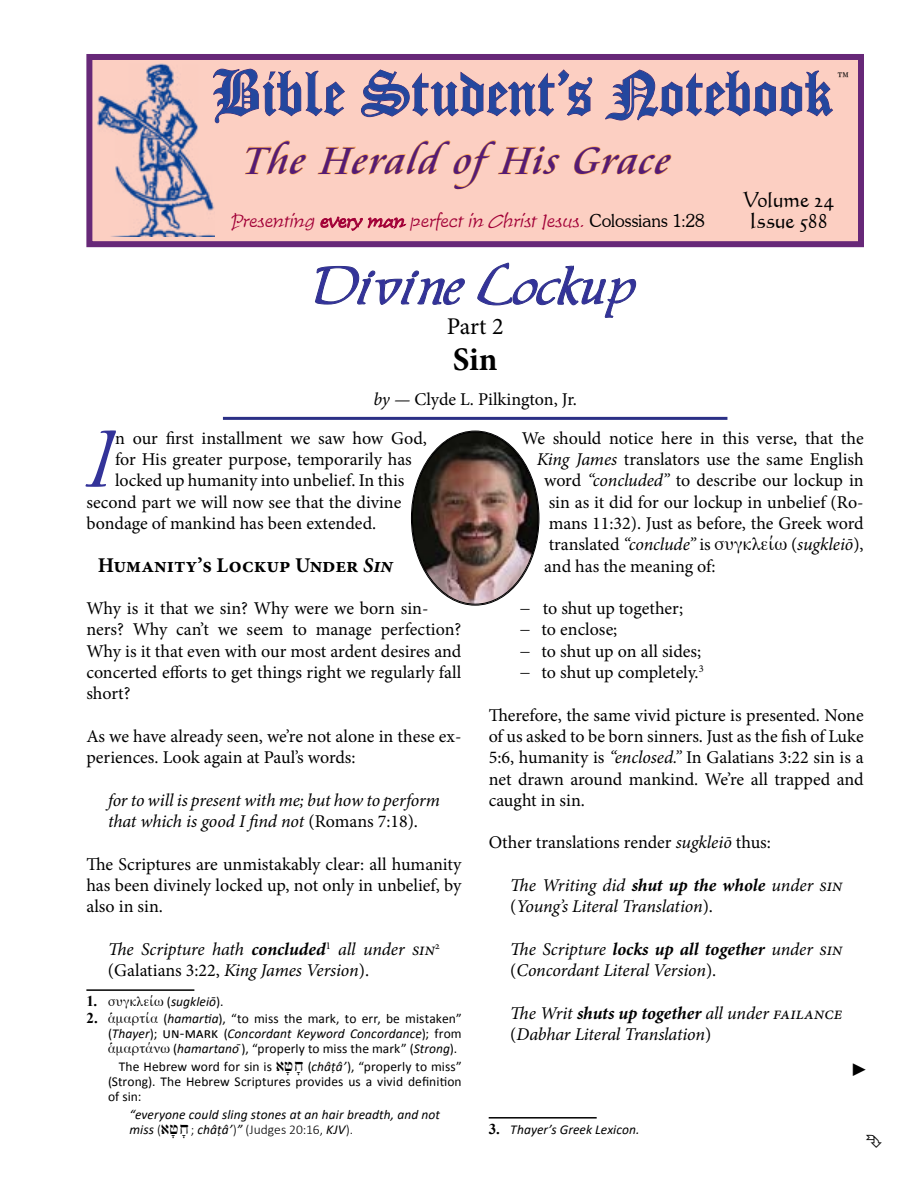
<style>
.page{position:relative;width:918px;height:1188px;background:#fff}
.page>*{position:absolute;margin:0;border:0;box-sizing:border-box;transform-origin:0 0}
.t1{font:73.8px "Allure SSK";color:#339}
.t2{font:69px "Cloister Black BT";color:#24479e}
.t3{font:54px "Allure SSK";color:#339}
.t4{font:italic 42px "Cataneo BT";color:#541b74}
.t5{font:700 33px "Minion Pro";color:#000}
.t6{font:24px "Minion Pro";color:#000}
.t7{font:700 21px "Minion Pro";color:#000}
.t8{font:21px "Calligraphic 421 BT Roman B";letter-spacing:-.005em;color:#000}
.t9{font:18px/21.3px "Minion Pro";letter-spacing:-.005em;color:#000}
.t10{font:italic 18px/21.3px "Minion Pro";letter-spacing:-.01em;color:#000}
.t11{font:italic 18px "Time Scr D Ligh";color:#a20037}
.t12{font:300 18px "Souvenir IT Cby BT";color:#000}
.t13{font:18px "Times New Roman";color:#000}
.t14{font:13.5px/15px "Calibri";letter-spacing:.005em;color:#000;text-align:justify}
.t15{font:italic 13.5px/15px "Calibri";letter-spacing:.005em;color:#000}
.t16{font:300 13.5px "Calibri";color:#000}
.t17{font:13.5px "Galatia SIL";letter-spacing:.015em;color:#000}
.s1{font-family:"Souvenir IT Cby BT";font-weight:300;font-style:normal;color:#000}
.s2{font-style:italic}
.s3{font-style:normal}
.s4{font-weight:700}
.s5{font-family:"Times New Roman";font-weight:700;font-size:15px}
.s6{font-family:"Calibri"}
.s7{font-family:"Calibri";font-style:italic}
.s8{font-family:"Galatia SIL"}
.s9{font-size:15px}
.s10{font-family:"Ezra SIL"}
.s11{font-weight:300;font-style:normal}
.s12{font-family:"Ezra SIL";font-style:normal}
.s13{font-family:"Ezra SIL";font-weight:400}
.s14{font-weight:400;font-style:italic}
.s15{font-family:"Galatia SIL";font-style:normal}
.s16{font-family:"Times New Roman";font-weight:700;font-style:normal;font-size:15px}
</style>
<div class="page">
<hr style="left:489px;top:1117px;width:108px;height:2px;background:#000">
<div style="left:86px;top:54px;width:778px;height:193px;background:#fccfc2;border:6px solid #672878"></div>
<svg style="left:215px;top:68px;width:130px;height:56px"></svg>
<svg style="left:361px;top:69px;width:232px;height:48px"></svg>
<svg style="left:605px;top:69px;width:228px;height:52px"></svg>
<svg style="left:244px;top:140px;width:62px;height:35px"></svg>
<svg style="left:317px;top:140px;width:243px;height:50px"></svg>
<svg style="left:573px;top:146px;width:98px;height:29px"></svg>
<hr style="left:223px;top:417px;width:504px;height:3px;background:#2b3086">
<svg style="left:320px;top:216px;width:87px;height:15px"></svg>
<img style="left:97px;top:64px;width:118px;height:172px">
<img style="left:412px;top:431px;width:127px;height:173px">
<hr style="left:86px;top:989px;width:108px;height:2px;background:#000">
<svg style="left:315px;top:266px;width:150px;height:39px"></svg>
<svg style="left:477px;top:262px;width:159px;height:56px"></svg>
<h2 class="t2" style="left:212px;top:51px;width:621px">Bible Student’s Notebook</h2>
<p class="t12" style="left:836px;top:67px;width:16px">™</p>
<h3 class="t4" style="left:242px;top:134px;width:438px">The Herald ofHis Grace</h3>
<p class="t8" style="left:743px;top:186px;width:93px">Volume 24</p>
<p class="t11" style="left:231px;top:211px;width:476px">Presenting every man perfect in Christ Jesus. <span class="s1">C o l o s s i a n s 1: 2 8</span></p>
<p class="t8" style="left:749px;top:207px;width:80px">Issue 588</p>
<h3 class="t3" style="left:315px;top:262px;width:322px">Divine Lockup</h3>
<h3 class="t6" style="left:447px;top:310px;width:58px">Part 2</h3>
<h3 class="t5" style="left:453px;top:336px;width:46px">Sin</h3>
<p class="t9" style="left:373px;top:388px;width:205px"><span class="s2">by —</span> Clyde L. Pilkington, Jr.</p>
<h1 class="t1" style="left:86px;top:429px;width:30px">I</h1>
<p class="t9" style="left:115px;top:427px;width:313px">n our first installment we saw how God,</p>
<p class="t9" style="left:115px;top:449px;width:298px">for His greater purpose, temporarily has</p>
<p class="t9" style="left:115px;top:470px;width:291px">locked up humanity into unbelief. In this</p>
<p class="t9" style="left:86px;top:491px;width:316px">second part we will now see that the divine</p>
<p class="t9" style="left:86px;top:513px;width:291px">bondage of mankind has been extended.</p>
<p class="t7" style="left:98px;top:550px;width:296px">Humanity’s Lockup Under <span class="s2">Sin</span></p>
<p class="t9" style="left:86px;top:598px;width:377px">Why is it that we sin? Why were we born sin&shy;ners? Why can’t we seem to manage perfection?<br>Why is it that even with our most ardent desires and concerted efforts to get things right we regularly fall short?</p>
<p class="t9" style="left:86px;top:726px;width:377px">As we have already seen, we’re not alone in these ex&shy;periences. Look again at Paul’s words:</p>
<p class="t10" style="left:108px;top:789px;width:334px">for to will is present with me; but how to perform that which is good I find not <span class="s3">(Romans 7:18).</span></p>
<p class="t9" style="left:86px;top:853px;width:376px;text-align:justify">The Scriptures are unmistakably clear: all humanity has been divinely locked up, not only in unbelief, by also in sin.</p>
<p class="t10" style="left:108px;top:939px;width:334px">The Scripture hath <span class="s4">concluded</span><sup>1</sup> all under sin<sup>2 </sup><span class="s3">(Galatians 3:22,</span> King James Version<span class="s3">).</span></p>
<p class="t17" style="left:86px;top:994px;width:139px"><span class="s5">1.</span> συγκλείω <span class="s6">(</span><span class="s7">sugkleiō</span><span class="s6">).</span></p>
<p class="t14" style="left:108px;top:1010px;width:355px;text-indent:-22px"><span class="s5">2.</span> <span class="s8">ἁμαρτία</span> (<span class="s2">hamartia</span>), “to miss the mark, to err, be mistaken” (<span class="s2">Thayer</span>); <span class="s9">un-mark</span> (<span class="s2">Concordant Keyword Concordance</span>); from <span class="s8">ἁμαρτάνω</span> (<span class="s2">hamartano</span> ̄), “properly to miss the mark” (<span class="s2">Strong</span>).</p>
<p class="t14" style="left:119px;top:1058px;width:176px">The Hebrew word for sin is <span class="s10">ט</span></p>
<p class="t14" style="left:108px;top:1058px;width:355px;text-indent:168px"><span class="s10">א ָ חָ</span> )<span class="s2">châṭâ’</span>), “properly to miss” (Strong). The Hebrew Scriptures provides us a vivid definition of sin:</p>
<p class="t15" style="left:130px;top:1106px;width:312px">“everyone could sling stones at an hair breadth, and not miss <span class="s11">(</span> <span class="s12">ט</span></p>
<p class="t16" style="left:161px;top:1121px;width:193px"><span class="s13">א ָ חָ</span> ; <span class="s14">châṭâ’</span>)<span class="s14">”</span> (Judges 20:16, <span class="s14">KJV</span>).</p>
<p class="t9" style="left:522px;top:427px;width:343px">We should notice here in this verse, that the</p>
<p class="t9" style="left:537px;top:449px;width:328px"><span class="s2">King James</span> translators use the same English</p>
<p class="t9" style="left:544px;top:470px;width:321px">word <span class="s2">“concluded”</span> to describe our lockup in</p>
<p class="t9" style="left:549px;top:491px;width:316px">sin as it did for our lockup in unbelief (Ro-</p>
<p class="t9" style="left:549px;top:513px;width:317px">mans 11:32). Just as before, the Greek word</p>
<p class="t10" style="left:549px;top:534px;width:316px"><span class="s3">translated</span> “conclude” <span class="s3">is</span> <span class="s15">συγκλείω</span> <span class="s3">(</span>sugkleiō<span class="s3">),</span></p>
<p class="t9" style="left:544px;top:555px;width:173px">and has the meaning of:</p>
<p class="t9" style="left:520px;top:598px;width:185px">− to shut up together;<br>− to enclose;<br>− to shut up on all sides; − to shut up completely.<sup>3</sup></p>
<p class="t9" style="left:489px;top:704px;width:377px;text-align:justify">Therefore, the same vivid picture is presented. None of us asked to be born sinners. Just as the fish of Luke 5:6, humanity is <span class="s2">“enclosed.”</span> In Galatians 3:22 sin is a net drawn around mankind. We’re all trapped and caught in sin.</p>
<p class="t9" style="left:489px;top:832px;width:284px">Other translations render <span class="s2">sugkleiō</span> thus:</p>
<p class="t10" style="left:510px;top:875px;width:334px">The Writing did <span class="s4">shut up the whole</span> under sin <span class="s3">(</span>Young’s Literal Translation<span class="s3">).</span></p>
<p class="t10" style="left:510px;top:939px;width:334px">The Scripture <span class="s4">locks up all together</span> under sin <span class="s3">(</span>Concordant Literal Version<span class="s3">).</span></p>
<p class="t10" style="left:510px;top:1002px;width:334px">The Writ <span class="s4">shuts up together</span> all under failance <span class="s3">(</span>Dabhar Literal Translation<span class="s3">)</span></p>
<p class="t15" style="left:489px;top:1121px;width:153px"><span class="s16">3.</span> Thayer’s Greek Lexicon.</p>
<p class="t13" style="left:850px;top:1057px;width:19px">►</p>
</div>
